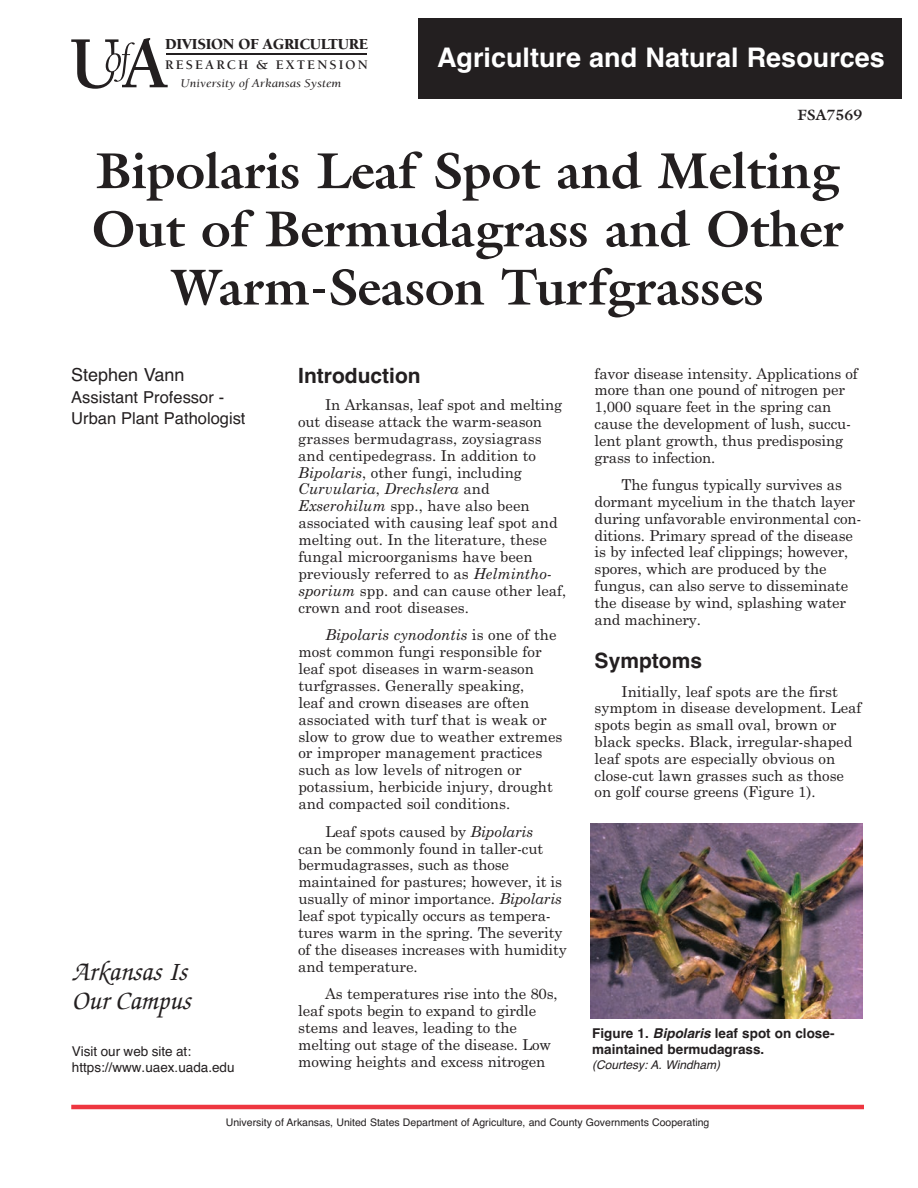
<style>
.page{position:relative;width:918px;height:1188px;background:#fff}
.page>*{position:absolute;margin:0;border:0;box-sizing:border-box;transform-origin:0 0}
.t1{font:700 51px/58.2px "Galliard";letter-spacing:-.005em;color:#231f20;text-align:center}
.t2{font:700 27px "Helvetica";color:#fff}
.t3{font:italic 500 27px/29.2px "Zapf Chancery";color:#231f20}
.t4{font:700 21px "Helvetica";color:#231f20}
.t5{font:18px "Helvetica";color:#231f20}
.t6{font:16.5px/21.6px "Helvetica";color:#231f20}
.t7{font:900 15.75px "Berkeley";letter-spacing:-.02em;color:#231f20}
.t8{font:15px/16.8px "Century Schoolbook";letter-spacing:-.01em;color:#231f20}
.t9{font:700 15px "Galliard";color:#231f20}
.t10{font:700 13.5px/16.2px "Helvetica";color:#231f20}
.t11{font:13.5px/16.2px "Helvetica";color:#231f20}
.t12{font:700 13.5px "Berkeley";letter-spacing:.155em;color:#231f20}
.t13{font:italic 12.15px "Berkeley";color:#231f20;scale:1.09 1}
.t14{font:italic 12px "Helvetica";color:#231f20}
.t15{font:10.5px "Helvetica";color:#231f20}
.s1{font-style:italic}
</style>
<div class="page">
<hr style="left:166px;top:54px;width:201px;height:1px;background:#231f20">
<hr style="left:71px;top:1105px;width:793px;height:4px;background:#ee3640">
<svg style="left:71px;top:38px;width:97px;height:51px"></svg>
<div style="left:418px;top:18px;width:484px;height:81px;background:#231f20"></div>
<img style="left:591px;top:824px;width:272px;height:195px">
<h5 class="t7" style="left:165px;top:37px;width:205px">DIVISION OF AGRICULTURE</h5>
<h6 class="t12" style="left:165px;top:60px;width:204px">RESEARCH &amp; EXTENSION</h6>
<p class="t13" style="left:181px;top:78px;width:149px">University of Arkansas System</p>
<p class="t2" style="left:437px;top:42px;width:449px">Agriculture and Natural Resources</p>
<p class="t9" style="left:797px;top:106px;width:67px">FSA7569</p>
<h1 class="t1" style="left:92px;top:141px;width:754px">Bipolaris Leaf Spot and Melting<br>Out of Bermudagrass and Other<br>Warm-Season Turfgrasses</h1>
<p class="t5" style="left:71px;top:364px;width:115px">Stephen Vann</p>
<p class="t6" style="left:71px;top:386px;width:176px">Assistant Professor -<br>Urban Plant Pathologist</p>
<p class="t3" style="left:72px;top:960px;width:120px">Arkansas Is<br>Our Campus</p>
<p class="t11" style="left:72px;top:1043px;width:164px">Visit our web site at: https://www.uaex.uada.edu</p>
<h3 class="t4" style="left:298px;top:364px;width:124px">Introduction</h3>
<p class="t8" style="left:298px;top:397px;width:270px;text-indent:27px">In Arkansas, leaf spot and melting out disease attack the warm-season grasses bermudagrass, zoysiagrass and centipedegrass. In addition to <span class="s1">Bipolaris</span>, other fungi, including <span class="s1">Curvularia</span>, <span class="s1">Drechslera</span> and <span class="s1">Exserohilum</span> spp., have also been associated with causing leaf spot and melting out. In the literature, these fungal microorganisms have been previously referred to as <span class="s1">Helmintho&shy;sporium</span> spp. and can cause other leaf, crown and root diseases.</p>
<p class="t8" style="left:298px;top:627px;width:266px;text-indent:27px"><span class="s1">Bipolaris cynodontis</span> is one of the most common fungi responsible for leaf spot diseases in warm-season turfgrasses. Generally speaking,<br>leaf and crown diseases are often associated with turf that is weak or slow to grow due to weather extremes or improper management practices such as low levels of nitrogen or potassium, herbicide injury, drought and compacted soil conditions.</p>
<p class="t8" style="left:298px;top:823px;width:270px;text-indent:27px">Leaf spots caused by <span class="s1">Bipolaris<br></span>can be commonly found in taller-cut bermudagrasses, such as those maintained for pastures; however, it is usually of minor importance. <span class="s1">Bipolaris </span>leaf spot typically occurs as tempera&shy;tures warm in the spring. The severity of the diseases increases with humidity and temperature.</p>
<p class="t8" style="left:298px;top:986px;width:261px;text-indent:27px">As temperatures rise into the 80s, leaf spots begin to expand to girdle stems and leaves, leading to the melting out stage of the disease. Low mowing heights and excess nitrogen</p>
<p class="t8" style="left:595px;top:365px;width:265px">favor disease intensity. Applications of more than one pound of nitrogen per 1,000 square feet in the spring can cause the development of lush, succu&shy;lent plant growth, thus predisposing grass to infection.</p>
<p class="t8" style="left:595px;top:477px;width:268px;text-indent:27px">The fungus typically survives as dormant mycelium in the thatch layer during unfavorable environmental con&shy;ditions. Primary spread of the disease is by infected leaf clippings; however, spores, which are produced by the fungus, can also serve to disseminate the disease by wind, splashing water and machinery.</p>
<h3 class="t4" style="left:595px;top:648px;width:109px">Symptoms</h3>
<p class="t8" style="left:595px;top:683px;width:268px;text-indent:27px">Initially, leaf spots are the first symptom in disease development. Leaf spots begin as small oval, brown or black specks. Black, irregular-shaped leaf spots are especially obvious on close-cut lawn grasses such as those on golf course greens (Figure 1).</p>
<p class="t10" style="left:592px;top:1025px;width:244px">Figure 1. <span class="s1">Bipolaris</span> leaf spot on close&shy;maintained bermudagrass.</p>
<p class="t14" style="left:592px;top:1058px;width:130px">(Courtesy: A. Windham)</p>
<p class="t15" style="left:226px;top:1116px;width:485px">University of Arkansas, United States Department of Agriculture, and County Governments Cooperating</p>
</div>
